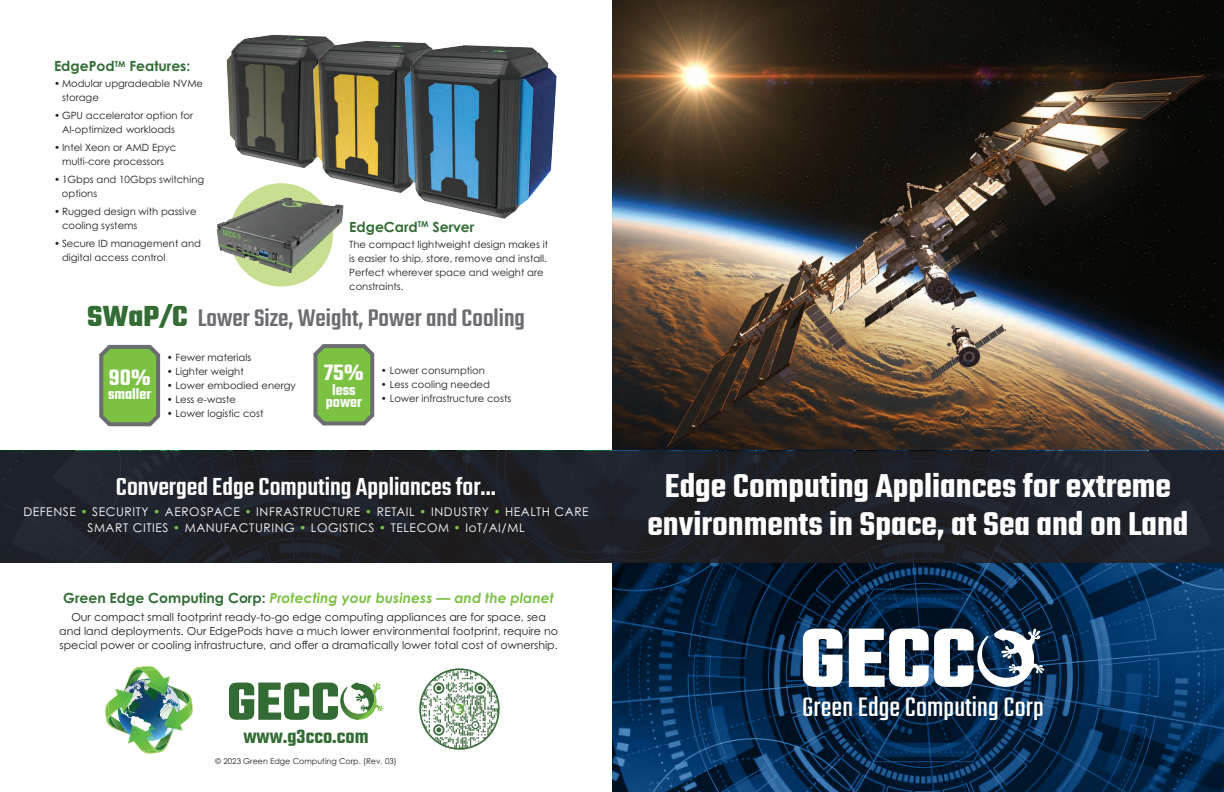
<style>
.page{position:relative;width:1224px;height:792px;background:#fff}
.page>*{position:absolute;margin:0;border:0;box-sizing:border-box;transform-origin:0 0}
.t1{font:600 36px/38px "Teko";color:#fff;text-align:center}
.t2{font:29.6px "Teko";letter-spacing:.005em;color:#fff}
.t3{font:500 27px "Teko";color:#fff}
.t4{font:500 26.3px "Teko";color:#6c6d70}
.t5{font:600 24.3px "Teko";color:#fff}
.t6{font:600 21px "Teko";color:#336c35}
.t7{font:600 16.2px "Teko";color:#fff}
.t8{font:italic 700 14px "Century Gothic Pro";color:#7bc142}
.t9{font:700 14px "Century Gothic Pro";color:#336c35}
.t10{font:12px "Century Gothic Pro";letter-spacing:.05em;color:#fff}
.t11{font:11px/14px "Century Gothic Pro";color:#231f20;text-align:center}
.t12{font:10px/14px "Century Gothic Pro";color:#231f20}
.t13{font:8px "Century Gothic Pro";color:#231f20}
.s1{font-weight:700;font-size:31.4px;color:#336c35}
.s2{color:#7bc142}
.s3{font-style:normal;color:#336c35}
</style>
<div class="page">
<img style="left:612px;top:0;width:612px;height:451px">
<svg style="left:612px;top:562px;width:612px;height:230px;background:#052b50"></svg>
<img style="left:419px;top:669px;width:81px;height:80px">
<svg style="left:803px;top:629px;width:39px;height:58px"></svg>
<svg style="left:849px;top:627px;width:196px;height:60px"></svg>
<div style="left:0;top:451px;width:1224px;height:111px;background:#1d2028"></div>
<svg style="left:99px;top:344px;width:62px;height:83px;background:#81b558"></svg>
<svg style="left:313px;top:344px;width:62px;height:82px;background:#80b456"></svg>
<svg style="left:229px;top:682px;width:154px;height:38px"></svg>
<img style="left:105px;top:666px;width:88px;height:87px">
<img style="left:226px;top:34px;width:80px;height:134px">
<img style="left:306px;top:36px;width:92px;height:157px">
<img style="left:398px;top:42px;width:159px;height:177px">
<div style="left:230px;top:183px;width:103px;height:104px;background:#c8df91;border-radius:50%"></div>
<img style="left:216px;top:190px;width:133px;height:86px">
<p class="t9" style="left:54px;top:58px;width:138px">EdgePod<sup>TM</sup> Features:</p>
<p class="t12" style="left:54px;top:77px;width:151px">• Modular upgradeable NVMe</p>
<p class="t12" style="left:62px;top:91px;width:38px">storage</p>
<p class="t12" style="left:54px;top:109px;width:141px">• GPU accelerator option for</p>
<p class="t12" style="left:62px;top:123px;width:114px">AI-optimized workloads</p>
<p class="t12" style="left:54px;top:141px;width:124px">• Intel Xeon or AMD Epyc</p>
<p class="t12" style="left:62px;top:155px;width:103px">multi-core processors</p>
<p class="t12" style="left:62px;top:173px;width:144px;text-indent:-8px">• 1Gbps and 10Gbps switching options</p>
<p class="t12" style="left:54px;top:205px;width:144px">• Rugged design with passive</p>
<p class="t12" style="left:62px;top:219px;width:77px">cooling systems</p>
<p class="t12" style="left:62px;top:237px;width:141px;text-indent:-8px">• Secure ID management and digital access control</p>
<p class="t9" style="left:349px;top:218px;width:127px">EdgeCard<sup>TM</sup> Server</p>
<p class="t12" style="left:349px;top:237px;width:200px">The compact lightweight design makes it is easier to ship, store, remove and install.<br>Perfect wherever space and weight are constraints.</p>
<p class="t4" style="left:87px;top:303px;width:439px"><span class="s1">SWaP/C</span> Lower Size, Weight, Power and Cooling</p>
<p class="t12" style="left:167px;top:350px;width:86px">• Fewer materials</p>
<p class="t12" style="left:167px;top:364px;width:78px">• Lighter weight</p>
<p class="t12" style="left:167px;top:378px;width:131px">• Lower embodied energy</p>
<p class="t12" style="left:167px;top:392px;width:71px">• Less e-waste</p>
<p class="t12" style="left:167px;top:406px;width:98px">• Lower logistic cost</p>
<p class="t5" style="left:324px;top:358px;width:41px">75%</p>
<p class="t7" style="left:332px;top:380px;width:25px">less</p>
<p class="t7" style="left:326px;top:392px;width:38px">power</p>
<p class="t12" style="left:381px;top:363px;width:105px">• Lower consumption</p>
<p class="t12" style="left:381px;top:377px;width:110px">• Less cooling needed</p>
<p class="t12" style="left:381px;top:391px;width:132px">• Lower infrastructure costs</p>
<p class="t5" style="left:109px;top:362px;width:43px">90%</p>
<p class="t7" style="left:108px;top:384px;width:45px">smaller</p>
<p class="t3" style="left:116px;top:471px;width:382px">Converged Edge Computing Appliances for...</p>
<p class="t10" style="left:23px;top:504px;width:567px">DEFENSE <span class="s2">•</span> SECURITY <span class="s2">•</span> AEROSPACE <span class="s2">•</span> INFRASTRUCTURE <span class="s2">•</span> RETAIL <span class="s2">•</span> INDUSTRY <span class="s2">•</span> HEALTH CARE</p>
<p class="t10" style="left:87px;top:520px;width:439px">SMART CITIES <span class="s2">•</span> MANUFACTURING <span class="s2">•</span> LOGISTICS <span class="s2">•</span> TELECOM <span class="s2">•</span> IoT/AI/ML</p>
<p class="t8" style="left:63px;top:589px;width:492px"><span class="s3">Green Edge Computing Corp:</span> Protecting your business — and the planet</p>
<p class="t11" style="left:59px;top:610px;width:500px">Our compact small footprint ready-to-go edge computing appliances are for space, sea and land deployments. Our EdgePods have a much lower environmental footprint, require no special power or cooling infrastructure, and offer a dramatically lower total cost of ownership.</p>
<p class="t6" style="left:243px;top:723px;width:127px">www.g3cco.com</p>
<p class="t13" style="left:215px;top:757px;width:183px">© 2023 Green Edge Computing Corp. (Rev. 03)</p>
<p class="t1" style="left:648px;top:469px;width:543px">Edge Computing Appliances for extreme environments in Space, at Sea and on Land</p>
<p class="t2" style="left:802px;top:690px;width:243px">Green Edge Computing Corp</p>
</div>
